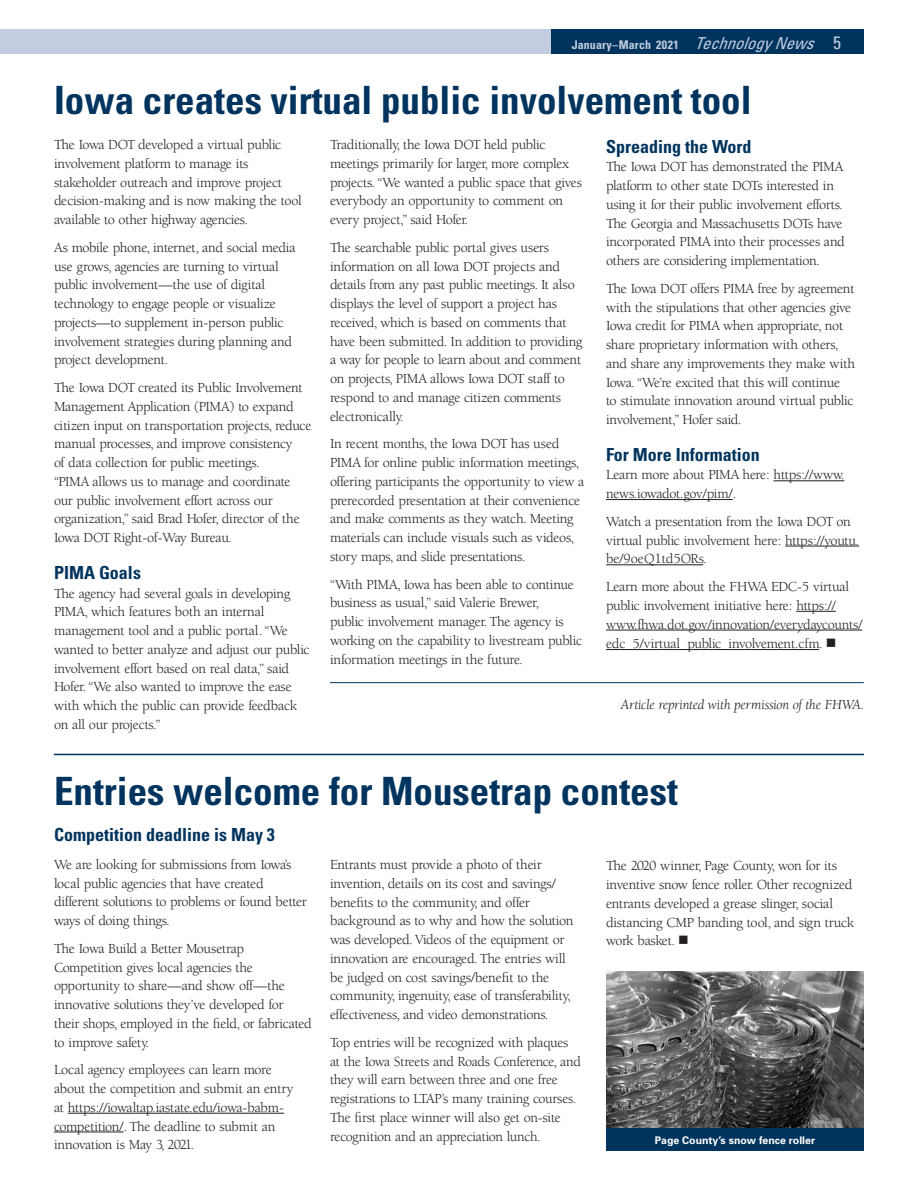
<style>
.page{position:relative;width:918px;height:1188px;background:#fff}
.page>*{position:absolute;margin:0;border:0;box-sizing:border-box;transform-origin:0 0}
.Headline{font:700 condensed 39px "Univers";color:#00345e}
.Subhead_1{font:700 condensed 18px "Univers";color:#00345e}
.Body_text{font:14.25px/18.8px "Berkeley";letter-spacing:-.025em;color:#231f20}
.Body_text-2{font:italic 14.25px "Berkeley";letter-spacing:-.015em;color:#231f20}
.t1{font:700 condensed 12px "Univers";letter-spacing:.01em;color:#c2cedf}
.t2{font:700 10.5px "Univers";color:#fff}
.s1{font-family:"Univers LT Std";font-weight:400;font-style:italic;font-size:16.5px}
.s2{font-weight:400;font-size:18px}
</style>
<div class="page">
<div style="left:0;top:30px;width:597px;height:24px;background:#c2cedf"></div>
<div style="left:551px;top:30px;width:313px;height:24px;background:#00345e"></div>
<hr style="left:774px;top:480px;width:70px;height:1px;background:#231f20">
<hr style="left:606px;top:499px;width:127px;height:1px;background:#231f20">
<hr style="left:785px;top:546px;width:74px;height:1px;background:#231f20">
<hr style="left:606px;top:564px;width:97px;height:1px;background:#231f20">
<hr style="left:796px;top:611px;width:40px;height:1px;background:#231f20">
<hr style="left:606px;top:630px;width:256px;height:1px;background:#231f20">
<hr style="left:606px;top:649px;width:213px;height:1px;background:#231f20">
<hr style="left:330px;top:682px;width:534px;height:1px;background:#00345e">
<hr style="left:54px;top:754px;width:810px;height:1px;background:#00345e">
<hr style="left:68px;top:1113px;width:216px;height:1px;background:#231f20">
<hr style="left:54px;top:1132px;width:70px;height:1px;background:#231f20">
<img style="left:606px;top:971px;width:258px;height:157px">
<div style="left:606px;top:1128px;width:258px;height:22px;background:#00345e"></div>
<p class="t1" style="left:572px;top:37px;width:271px">January–March 2021 <span class="s1">Technology News</span> <span class="s2">5</span></p>
<h1 class="Headline" style="left:54px;top:76px;width:699px">Iowa creates virtual public involvement tool</h1>
<p class="Body_text" style="left:54px;top:136px;width:249px">The Iowa DOT developed a virtual public involvement platform to manage its stakeholder outreach and improve project decision-making and is now making the tool available to other highway agencies.</p>
<p class="Body_text" style="left:54px;top:238px;width:243px">As mobile phone, internet, and social media use grows, agencies are turning to virtual public involvement—the use of digital technology to engage people or visualize projects—to supplement in-person public involvement strategies during planning and project development.</p>
<p class="Body_text" style="left:54px;top:379px;width:259px">The Iowa DOT created its Public Involvement Management Application (PIMA) to expand citizen input on transportation projects, reduce manual processes, and improve consistency<br>of data collection for public meetings.<br>“PIMA allows us to manage and coordinate our public involvement effort across our organization,” said Brad Hofer, director of the Iowa DOT Right-of-Way Bureau.</p>
<h2 class="Subhead_1" style="left:54px;top:561px;width:88px">PIMA Goals</h2>
<p class="Body_text" style="left:54px;top:584px;width:257px">The agency had several goals in developing PIMA, which features both an internal management tool and a public portal. “We wanted to better analyze and adjust our public involvement effort based on real data,” said Hofer. “We also wanted to improve the ease with which the public can provide feedback on all our projects.”</p>
<p class="Body_text" style="left:330px;top:136px;width:254px">Traditionally, the Iowa DOT held public meetings primarily for larger, more complex projects. “We wanted a public space that gives everybody an opportunity to comment on every project,” said Hofer.</p>
<p class="Body_text" style="left:330px;top:238px;width:254px">The searchable public portal gives users information on all Iowa DOT projects and details from any past public meetings. It also displays the level of support a project has received, which is based on comments that have been submitted. In addition to providing a way for people to learn about and comment on projects, PIMA allows Iowa DOT staff to respond to and manage citizen comments electronically.</p>
<p class="Body_text" style="left:330px;top:435px;width:256px">In recent months, the Iowa DOT has used PIMA for online public information meetings, offering participants the opportunity to view a prerecorded presentation at their convenience and make comments as they watch. Meeting materials can include visuals such as videos, story maps, and slide presentations.</p>
<p class="Body_text" style="left:330px;top:575px;width:254px">“With PIMA, Iowa has been able to continue business as usual,” said Valerie Brewer,<br>public involvement manager. The agency is working on the capability to livestream public information meetings in the future.</p>
<h2 class="Subhead_1" style="left:606px;top:135px;width:147px">Spreading the Word</h2>
<p class="Body_text" style="left:606px;top:158px;width:240px">The Iowa DOT has demonstrated the PIMA platform to other state DOTs interested in using it for their public involvement efforts.<br>The Georgia and Massachusetts DOTs have incorporated PIMA into their processes and others are considering implementation.</p>
<p class="Body_text" style="left:606px;top:279px;width:251px">The Iowa DOT offers PIMA free by agreement with the stipulations that other agencies give Iowa credit for PIMA when appropriate, not share proprietary information with others, and share any improvements they make with Iowa. “We’re excited that this will continue<br>to stimulate innovation around virtual public involvement,” Hofer said.</p>
<h2 class="Subhead_1" style="left:606px;top:443px;width:155px">For More Information</h2>
<p class="Body_text" style="left:606px;top:466px;width:240px">Learn more about PIMA here: https://www. news.iowadot.gov/pim/.</p>
<p class="Body_text" style="left:606px;top:512px;width:255px">Watch a presentation from the Iowa DOT on virtual public involvement here: https://youtu. be/9oeQ1td5ORs.</p>
<p class="Body_text" style="left:606px;top:577px;width:258px">Learn more about the FHWA EDC-5 virtual public involvement initiative here: https:// www.fhwa.dot.gov/innovation/everydaycounts/ edc_5/virtual_public_involvement.cfm. ■</p>
<p class="Body_text-2" style="left:621px;top:697px;width:245px">Article reprinted with permission of the FHWA.</p>
<h1 class="Headline" style="left:54px;top:768px;width:625px">Entries welcome for Mousetrap contest</h1>
<h2 class="Subhead_1" style="left:54px;top:824px;width:222px">Competition deadline is May 3</h2>
<p class="Body_text" style="left:54px;top:855px;width:254px">We are looking for submissions from Iowa’s local public agencies that have created different solutions to problems or found better ways of doing things.</p>
<p class="Body_text" style="left:54px;top:939px;width:259px">The Iowa Build a Better Mousetrap Competition gives local agencies the opportunity to share—and show off—the innovative solutions they’ve developed for their shops, employed in the field, or fabricated to improve safety.</p>
<p class="Body_text" style="left:54px;top:1061px;width:241px">Local agency employees can learn more about the competition and submit an entry at https://iowaltap.iastate.edu/iowa-babm&shy;competition/. The deadline to submit an innovation is May 3, 2021.</p>
<p class="Body_text" style="left:330px;top:856px;width:245px">Entrants must provide a photo of their invention, details on its cost and savings/ benefits to the community, and offer background as to why and how the solution was developed. Videos of the equipment or innovation are encouraged. The entries will be judged on cost savings/benefit to the community, ingenuity, ease of transferability, effectiveness, and video demonstrations.</p>
<p class="Body_text" style="left:330px;top:1033px;width:252px">Top entries will be recognized with plaques at the Iowa Streets and Roads Conference, and they will earn between three and one free registrations to LTAP’s many training courses.<br>The first place winner will also get on-site recognition and an appreciation lunch.</p>
<p class="Body_text" style="left:606px;top:857px;width:250px">The 2020 winner, Page County, won for its inventive snow fence roller. Other recognized entrants developed a grease slinger, social distancing CMP banding tool, and sign truck work basket. ■</p>
<p class="t2" style="left:655px;top:1133px;width:162px">Page County’s snow fence roller</p>
</div>
